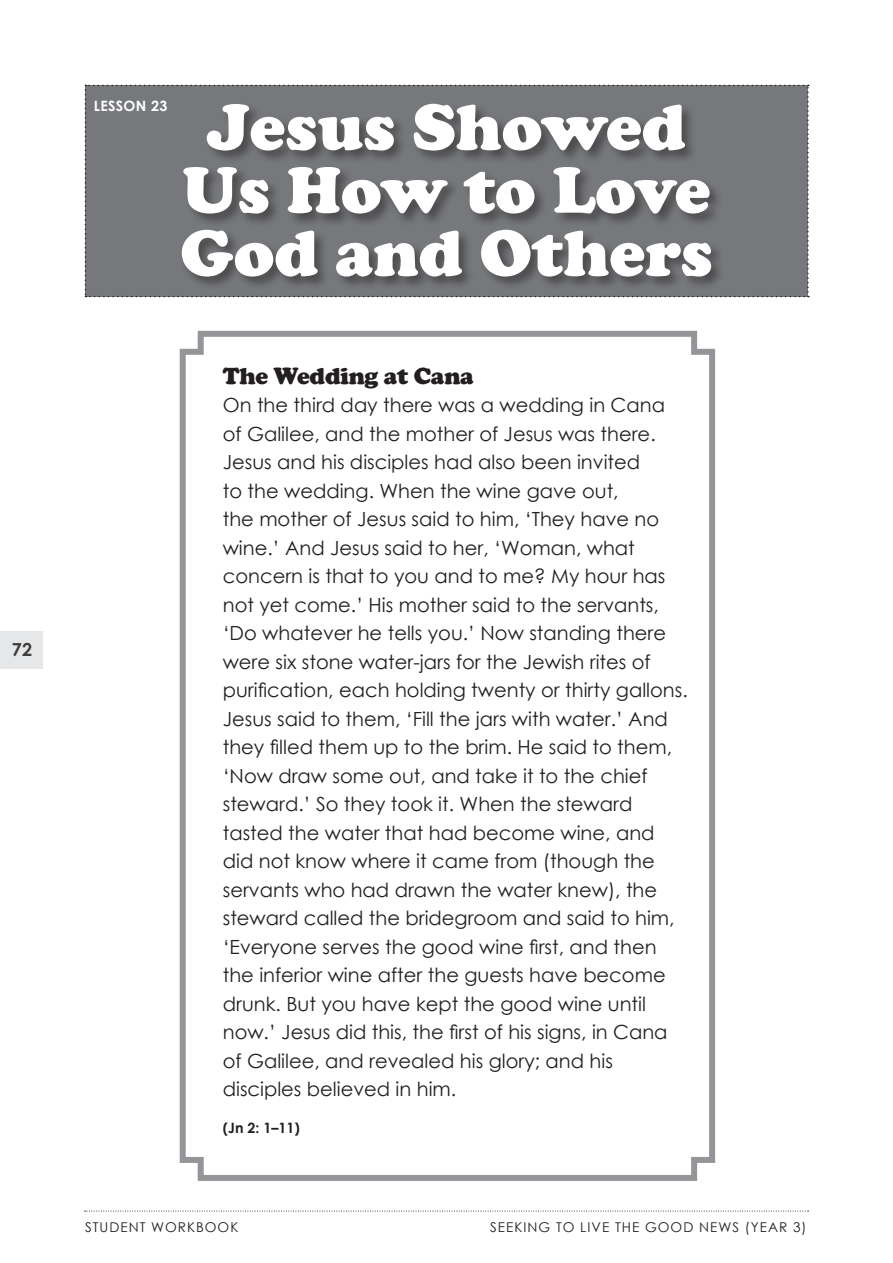
<style>
.page{position:relative;width:893px;height:1263px;background:#fff}
.page>*{position:absolute;margin:0;border:0;box-sizing:border-box;transform-origin:0 0}
.Lesson_heading{font:900 67.5px/63px "Cooper";color:#fff;text-align:center}
.Heading_cooper_black{font:900 24px "Cooper";letter-spacing:-.01em;color:#231f20}
.Body_13pt{font:19.5px/28.5px "Century Gothic";color:#231f20}
.t1{font:700 18px "Century Gothic";color:#3e3e3f}
.Body_copy{font:700 14.25px "Century Gothic";color:#231f20}
.Body_copy-2{font:700 14.25px "Century Gothic";letter-spacing:.025em;color:#fff}
.t2{font:13.5px "Century Gothic";letter-spacing:.075em;color:#231f20}
</style>
<div class="page">
<div style="left:0;top:631px;width:43px;height:38px;background:#e6e7e9"></div>
<svg style="left:85px;top:1211px;width:723px;height:1px"></svg>
<div style="left:85px;top:85px;width:724px;height:212px;background:#76787b"></div>
<div style="left:180px;top:102px;width:545px;height:189px;background:#231f20;opacity:.5"></div>
<svg style="left:179px;top:330px;width:537px;height:851px"></svg>
<p class="t1" style="left:12px;top:636px;width:22px">72</p>
<p class="Body_copy-2" style="left:94px;top:95px;width:75px">LESSON 23</p>
<p class="Lesson_heading" style="left:180px;top:96px;width:534px">Jesus Showed<br>Us How to Love<br>God and Others</p>
<p class="Heading_cooper_black" style="left:223px;top:361px;width:253px">The Wedding at Cana</p>
<p class="Body_13pt" style="left:223px;top:390px;width:466px">On the third day there was a wedding in Cana of Galilee, and the mother of Jesus was there.<br>Jesus and his disciples had also been invited<br>to the wedding. When the wine gave out,<br>the mother of Jesus said to him, ‘They have no wine.’ And Jesus said to her, ‘Woman, what concern is that to you and to me? My hour has not yet come.’ His mother said to the servants, ‘Do whatever he tells you.’ Now standing there were six stone water-jars for the Jewish rites of purification, each holding twenty or thirty gallons.<br>Jesus said to them, ‘Fill the jars with water.’ And they filled them up to the brim. He said to them, ‘Now draw some out, and take it to the chief steward.’ So they took it. When the steward tasted the water that had become wine, and did not know where it came from (though the servants who had drawn the water knew), the steward called the bridegroom and said to him, ‘Everyone serves the good wine first, and then the inferior wine after the guests have become drunk. But you have kept the good wine until now.’ Jesus did this, the first of his signs, in Cana of Galilee, and revealed his glory; and his disciples believed in him.</p>
<p class="Body_copy" style="left:223px;top:1117px;width:79px">(Jn 2: 1–11)</p>
<p class="t2" style="left:85px;top:1218px;width:155px">STUDENT WORKBOOK</p>
<p class="t2" style="left:490px;top:1218px;width:318px">SEEKING TO LIVE THE GOOD NEWS (YEAR 3)</p>
</div>
